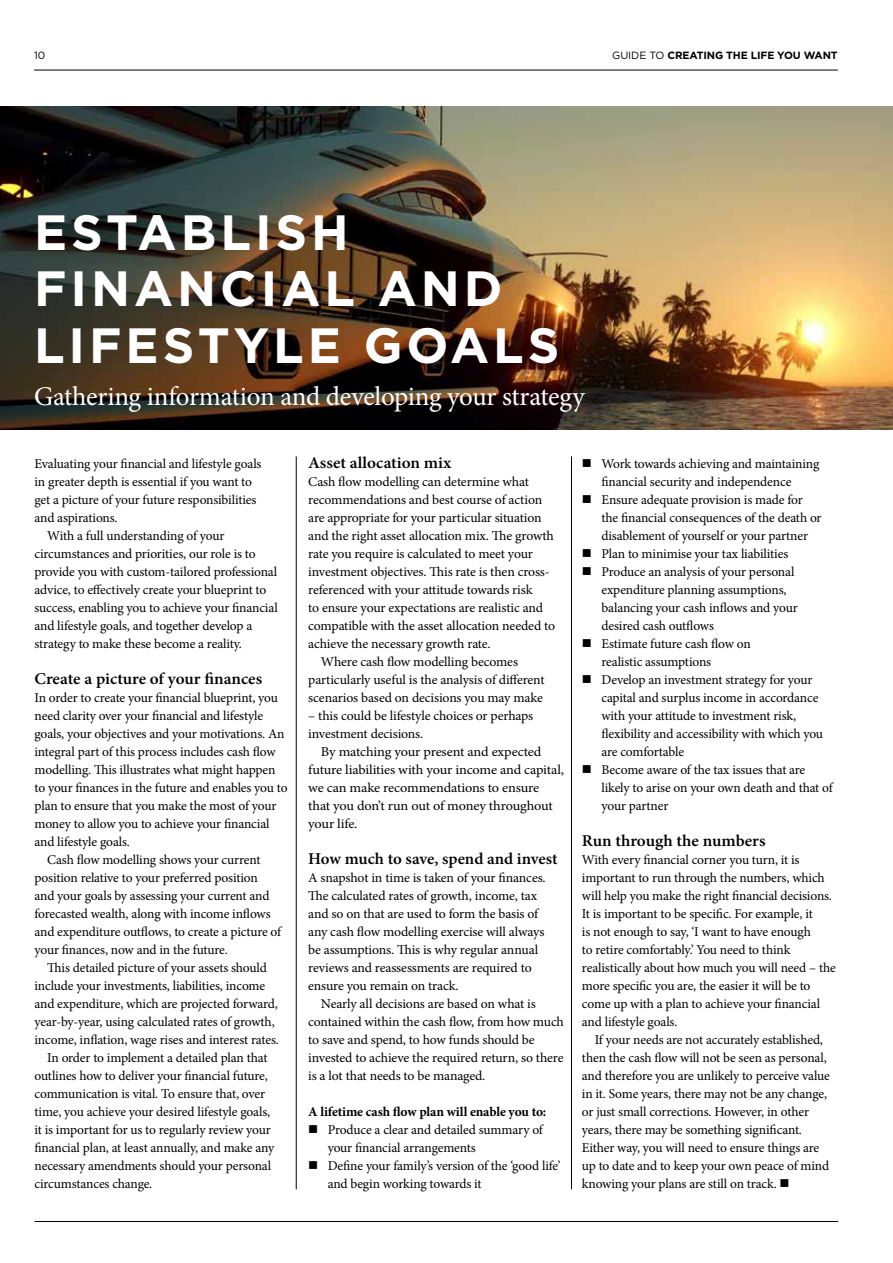
<style>
.page{position:relative;width:893px;height:1263px;background:#fff}
.page>*{position:absolute;margin:0;border:0;box-sizing:border-box;transform-origin:0 0}
.t1{font:700 49.5px/57px "Gotham HTF";letter-spacing:.08em;color:#fff}
.t2{font:27px "Minion Pro";letter-spacing:-.015em;color:#fff}
.t3{font:600 16.5px "Minion Pro";color:#000;scale:1.04 1}
.t4{font:600 16.5px "Minion Pro";color:#000}
.t5{font:13.5px/18px "Minion Pro";letter-spacing:-.015em;color:#000}
.t6{font:13.5px/18px "Minion Pro";letter-spacing:-.015em;color:#000;scale:1.06 1}
.t7{font:700 13.5px "Minion Pro";letter-spacing:-.01em;color:#000}
.t8{font:700 10.5px "Gotham HTF";letter-spacing:-.01em;color:#000}
.t9{font:10.5px "Gotham HTF";color:#000}
.s1{font-weight:400}
</style>
<div class="page">
<hr style="left:34px;top:70px;width:804px;height:1px;background:#000">
<hr style="left:34px;top:1221px;width:804px;height:1px;background:#000">
<img style="left:0;top:106px;width:893px;height:323px">
<hr style="left:296px;top:456px;width:1px;height:733px;background:#000">
<hr style="left:571px;top:456px;width:1px;height:733px;background:#000">
<p class="t9" style="left:34px;top:49px;width:13px">10</p>
<p class="t8" style="left:612px;top:49px;width:227px"><span class="s1">GUIDE TO</span> CREATING THE LIFE YOU WANT</p>
<h1 class="t1" style="left:34px;top:202px;width:527px">ESTABLISH<br>FINANCIAL AND<br>LIFESTYLE GOALS</h1>
<h2 class="t2" style="left:34px;top:379px;width:552px">Gathering information and developing your strategy</h2>
<p class="t5" style="left:34px;top:455px;width:229px">Evaluating your financial and lifestyle goals</p>
<p class="t5" style="left:34px;top:473px;width:219px">in greater depth is essential if you want to</p>
<p class="t5" style="left:34px;top:491px;width:223px">get a picture of your future responsibilities</p>
<p class="t5" style="left:34px;top:509px;width:85px">and aspirations.</p>
<p class="t5" style="left:47px;top:527px;width:179px">With a full understanding of your</p>
<p class="t5" style="left:34px;top:545px;width:223px">circumstances and priorities, our role is to</p>
<p class="t5" style="left:34px;top:563px;width:244px">provide you with custom-tailored professional</p>
<p class="t5" style="left:34px;top:581px;width:233px">advice, to effectively create your blueprint to</p>
<p class="t5" style="left:34px;top:599px;width:245px">success, enabling you to achieve your financial</p>
<p class="t5" style="left:34px;top:617px;width:219px">and lifestyle goals, and together develop a</p>
<p class="t5" style="left:34px;top:635px;width:209px">strategy to make these become a reality.</p>
<p class="t3" style="left:34px;top:667px;width:220px">Create a picture of your finances</p>
<p class="t5" style="left:34px;top:689px;width:245px">In order to create your financial blueprint, you</p>
<p class="t5" style="left:34px;top:707px;width:230px">need clarity over your financial and lifestyle</p>
<p class="t5" style="left:34px;top:725px;width:252px">goals, your objectives and your motivations. An</p>
<p class="t5" style="left:34px;top:743px;width:243px">integral part of this process includes cash flow</p>
<p class="t5" style="left:34px;top:761px;width:243px">modelling. This illustrates what might happen</p>
<p class="t5" style="left:34px;top:779px;width:255px">to your finances in the future and enables you to</p>
<p class="t5" style="left:34px;top:797px;width:243px">plan to ensure that you make the most of your</p>
<p class="t5" style="left:34px;top:815px;width:237px">money to allow you to achieve your financial</p>
<p class="t5" style="left:34px;top:833px;width:97px">and lifestyle goals.</p>
<p class="t5" style="left:47px;top:851px;width:215px">Cash flow modelling shows your current</p>
<p class="t5" style="left:34px;top:869px;width:225px">position relative to your preferred position</p>
<p class="t5" style="left:34px;top:887px;width:237px">and your goals by assessing your current and</p>
<p class="t5" style="left:34px;top:905px;width:238px">forecasted wealth, along with income inflows</p>
<p class="t5" style="left:34px;top:923px;width:248px">and expenditure outflows, to create a picture of</p>
<p class="t5" style="left:34px;top:941px;width:195px">your finances, now and in the future.</p>
<p class="t5" style="left:47px;top:959px;width:221px">This detailed picture of your assets should</p>
<p class="t5" style="left:34px;top:977px;width:232px">include your investments, liabilities, income</p>
<p class="t5" style="left:34px;top:995px;width:245px">and expenditure, which are projected forward,</p>
<p class="t5" style="left:34px;top:1013px;width:242px">year-by-year, using calculated rates of growth,</p>
<p class="t5" style="left:34px;top:1031px;width:246px">income, inflation, wage rises and interest rates.</p>
<p class="t5" style="left:47px;top:1049px;width:222px">In order to implement a detailed plan that</p>
<p class="t5" style="left:34px;top:1067px;width:235px">outlines how to deliver your financial future,</p>
<p class="t5" style="left:34px;top:1085px;width:232px">communication is vital. To ensure that, over</p>
<p class="t5" style="left:34px;top:1103px;width:237px">time, you achieve your desired lifestyle goals,</p>
<p class="t5" style="left:34px;top:1121px;width:238px">it is important for us to regularly review your</p>
<p class="t5" style="left:34px;top:1139px;width:241px">financial plan, at least annually, and make any</p>
<p class="t5" style="left:34px;top:1157px;width:238px">necessary amendments should your personal</p>
<p class="t5" style="left:34px;top:1175px;width:119px">circumstances change.</p>
<p class="t3" style="left:308px;top:451px;width:139px">Asset allocation mix</p>
<p class="t5" style="left:308px;top:473px;width:222px">Cash flow modelling can determine what</p>
<p class="t5" style="left:308px;top:491px;width:235px">recommendations and best course of action</p>
<p class="t5" style="left:308px;top:509px;width:235px">are appropriate for your particular situation</p>
<p class="t5" style="left:308px;top:527px;width:247px">and the right asset allocation mix. The growth</p>
<p class="t5" style="left:308px;top:545px;width:226px">rate you require is calculated to meet your</p>
<p class="t5" style="left:308px;top:563px;width:243px">investment objectives. This rate is then cross-</p>
<p class="t5" style="left:308px;top:581px;width:226px">referenced with your attitude towards risk</p>
<p class="t5" style="left:308px;top:599px;width:236px">to ensure your expectations are realistic and</p>
<p class="t5" style="left:308px;top:617px;width:248px">compatible with the asset allocation needed to</p>
<p class="t5" style="left:308px;top:635px;width:184px">achieve the necessary growth rate.</p>
<p class="t5" style="left:321px;top:653px;width:199px">Where cash flow modelling becomes</p>
<p class="t5" style="left:308px;top:671px;width:238px">particularly useful is the analysis of different</p>
<p class="t5" style="left:308px;top:689px;width:236px">scenarios based on decisions you may make</p>
<p class="t5" style="left:308px;top:707px;width:227px">– this could be lifestyle choices or perhaps investment decisions.</p>
<p class="t6" style="left:308px;top:743px;width:243px;text-indent:13px">By matching your present and expected future liabilities with your income and capital, we can make recommendations to ensure that you don’t run out of money throughout your life.</p>
<p class="t4" style="left:308px;top:847px;width:251px">How much to save, spend and invest</p>
<p class="t5" style="left:308px;top:869px;width:239px">A snapshot in time is taken of your finances.<br>The calculated rates of growth, income, tax and so on that are used to form the basis of any cash flow modelling exercise will always be assumptions. This is why regular annual reviews and reassessments are required to ensure you remain on track.</p>
<p class="t5" style="left:308px;top:995px;width:257px;text-indent:13px">Nearly all decisions are based on what is contained within the cash flow, from how much to save and spend, to how funds should be invested to achieve the required return, so there is a lot that needs to be managed.</p>
<p class="t7" style="left:308px;top:1102px;width:240px">A lifetime cash flow plan will enable you to:</p>
<p class="t5" style="left:328px;top:1121px;width:217px;text-indent:-19px">■ Produce a clear and detailed summary of your financial arrangements</p>
<p class="t5" style="left:328px;top:1157px;width:234px;text-indent:-19px">■ Define your family’s version of the ‘good life’ and begin working towards it</p>
<p class="t5" style="left:601px;top:455px;width:219px;text-indent:-19px">■ Work towards achieving and maintaining financial security and independence</p>
<p class="t5" style="left:601px;top:491px;width:222px;text-indent:-19px">■ Ensure adequate provision is made for the financial consequences of the death or disablement of yourself or your partner</p>
<p class="t5" style="left:582px;top:545px;width:208px">■ Plan to minimise your tax liabilities</p>
<p class="t5" style="left:601px;top:563px;width:198px;text-indent:-19px">■ Produce an analysis of your personal expenditure planning assumptions, balancing your cash inflows and your desired cash outflows</p>
<p class="t5" style="left:601px;top:635px;width:151px;text-indent:-19px">■ Estimate future cash flow on realistic assumptions</p>
<p class="t5" style="left:601px;top:671px;width:223px;text-indent:-19px">■ Develop an investment strategy for your capital and surplus income in accordance with your attitude to investment risk, flexibility and accessibility with which you are comfortable</p>
<p class="t5" style="left:601px;top:761px;width:233px;text-indent:-19px">■ Become aware of the tax issues that are likely to arise on your own death and that of your partner</p>
<p class="t3" style="left:582px;top:829px;width:178px">Run through the numbers</p>
<p class="t5" style="left:582px;top:851px;width:255px">With every financial corner you turn, it is important to run through the numbers, which will help you make the right financial decisions.<br>It is important to be specific. For example, it<br>is not enough to say, ‘I want to have enough<br>to retire comfortably.’ You need to think realistically about how much you will need – the more specific you are, the easier it will be to come up with a plan to achieve your financial and lifestyle goals.</p>
<p class="t5" style="left:582px;top:1031px;width:250px;text-indent:13px">If your needs are not accurately established, then the cash flow will not be seen as personal, and therefore you are unlikely to perceive value in it. Some years, there may not be any change, or just small corrections. However, in other years, there may be something significant.<br>Either way, you will need to ensure things are up to date and to keep your own peace of mind knowing your plans are still on track. ■</p>
</div>
